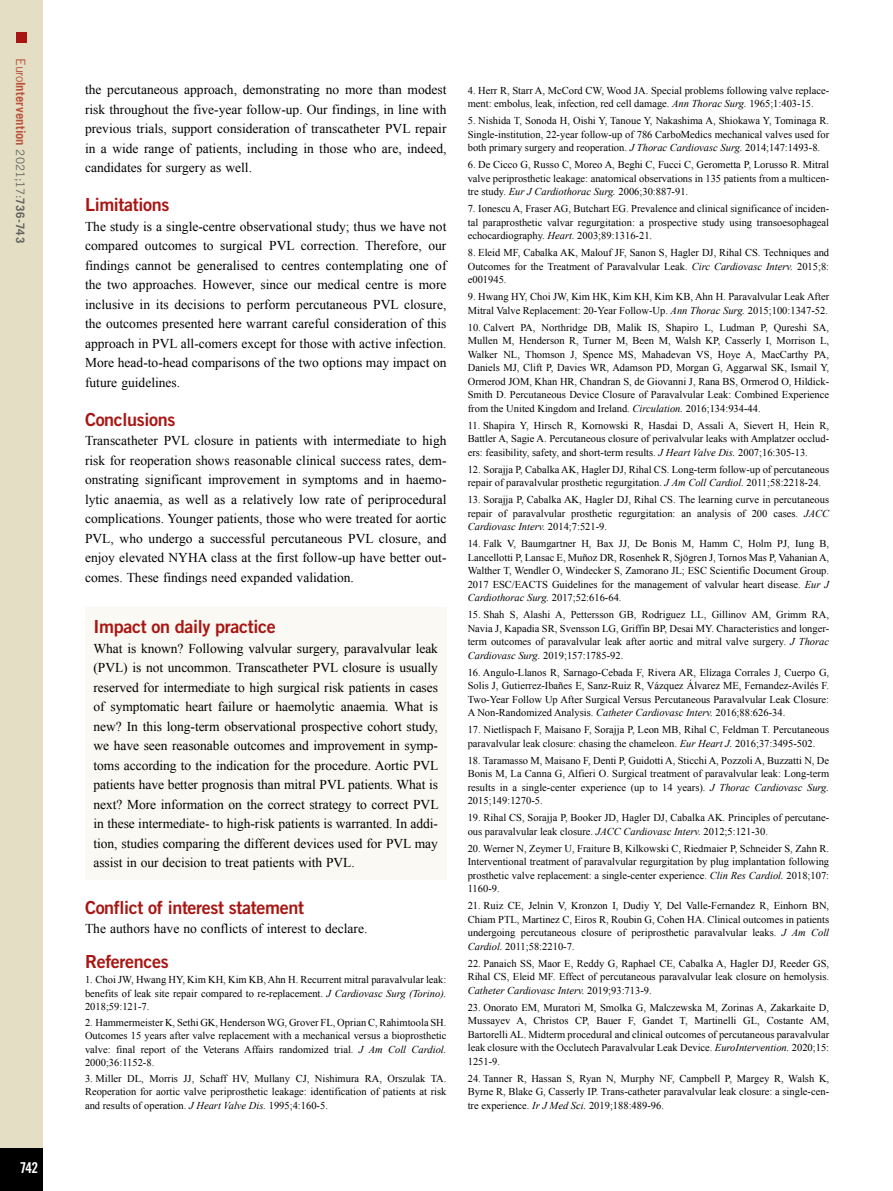
<style>
.page{position:relative;width:893px;height:1191px;background:#fff}
.page>*{position:absolute;margin:0;border:0;box-sizing:border-box;transform-origin:0 0}
.t1{font:18px "Trade Gothic LT Std Bd 2";letter-spacing:-.02em;color:#a81613}
.t2{font:15px "Trade Gothic LT Std Bd Cn 20";color:#fff}
.t3{font:13.5px/19.5px "Times New Roman";color:#000;text-align:justify}
.t4{font:700 12.75px "Trade Gothic LT Std";letter-spacing:.005em;color:#bc523c}
.t5{font:10.5px/13.5px "Times New Roman";color:#000;text-align:justify}
.s1{font-weight:400}
.s2{font-weight:400;font-size:11.7px;color:#626261}
.s3{font-size:11.7px;color:#626261}
.s4{font-style:italic}
</style>
<div class="page">
<div style="left:0;top:0;width:43px;height:1191px;background:#e4dfc4"></div>
<div style="left:0;top:1148px;width:43px;height:43px;background:#000"></div>
<div style="left:16px;top:32px;width:10px;height:10px;background:#a81613"></div>
<div style="left:85px;top:607px;width:361px;height:273px;background:#faf9f3"></div>
<p class="t4" style="left:29px;top:58px;width:186px;rotate:90deg"><span class="s1">Euro</span>Intervention <span class="s2">2021;17:</span><span class="s3">736-743</span></p>
<h2 class="t2" style="left:20px;top:1158px;width:20px">742</h2>
<p class="t3" style="left:85px;top:80px;width:363px">the percutaneous approach, demonstrating no more than modest risk throughout the five-year follow-up. Our findings, in line with previous trials, support consideration of transcatheter PVL repair in a wide range of patients, including in those who are, indeed, candidates for surgery as well.</p>
<h1 class="t1" style="left:85px;top:194px;width:86px">Limitations</h1>
<p class="t3" style="left:85px;top:216px;width:363px">The study is a single-centre observational study; thus we have not compared outcomes to surgical PVL correction. Therefore, our findings cannot be generalised to centres contemplating one of the two approaches. However, since our medical centre is more inclusive in its decisions to perform percutaneous PVL closure, the outcomes presented here warrant careful consideration of this approach in PVL all-comers except for those with active infection.<br>More head-to-head comparisons of the two options may impact on future guidelines.</p>
<h1 class="t1" style="left:85px;top:408px;width:92px">Conclusions</h1>
<p class="t3" style="left:85px;top:431px;width:363px">Transcatheter PVL closure in patients with intermediate to high risk for reoperation shows reasonable clinical success rates, dem&shy;onstrating significant improvement in symptoms and in haemo&shy;lytic anaemia, as well as a relatively low rate of periprocedural complications. Younger patients, those who were treated for aortic PVL, who undergo a successful percutaneous PVL closure, and enjoy elevated NYHA class at the first follow-up have better out&shy;comes. These findings need expanded validation.</p>
<h1 class="t1" style="left:94px;top:615px;width:184px">Impact on daily practice</h1>
<p class="t3" style="left:94px;top:638px;width:346px">What is known? Following valvular surgery, paravalvular leak (PVL) is not uncommon. Transcatheter PVL closure is usually reserved for intermediate to high surgical risk patients in cases of symptomatic heart failure or haemolytic anaemia. What is new? In this long-term observational prospective cohort study, we have seen reasonable outcomes and improvement in symp&shy;toms according to the indication for the procedure. Aortic PVL patients have better prognosis than mitral PVL patients. What is next? More information on the correct strategy to correct PVL in these intermediate- to high-risk patients is warranted. In addi&shy;tion, studies comparing the different devices used for PVL may assist in our decision to treat patients with PVL.</p>
<h1 class="t1" style="left:85px;top:896px;width:220px">Conflict of interest statement</h1>
<p class="t3" style="left:85px;top:918px;width:284px">The authors have no conflicts of interest to declare.</p>
<h1 class="t1" style="left:85px;top:950px;width:85px">References</h1>
<p class="t5" style="left:85px;top:972px;width:363px">1. Choi JW, Hwang HY, Kim KH, Kim KB, Ahn H. Recurrent mitral paravalvular leak: benefits of leak site repair compared to re-replacement. <span class="s4">J Cardiovasc Surg (Torino).<br></span>2018;59:121-7.</p>
<p class="t5" style="left:85px;top:1015px;width:363px">2. Hammermeister K, Sethi GK, Henderson WG, Grover FL, Oprian C, Rahimtoola SH.<br>Outcomes 15 years after valve replacement with a mechanical versus a bioprosthetic valve: final report of the Veterans Affairs randomized trial. <span class="s4">J Am Coll Cardiol.<br></span>2000;36:1152-8.</p>
<p class="t5" style="left:85px;top:1071px;width:363px">3. Miller DL, Morris JJ, Schaff HV, Mullany CJ, Nishimura RA, Orszulak TA.<br>Reoperation for aortic valve periprosthetic leakage: identification of patients at risk and results of operation. <span class="s4">J Heart Valve Dis.</span> 1995;4:160-5.</p>
<p class="t5" style="left:468px;top:83px;width:363px">4. Herr R, Starr A, McCord CW, Wood JA. Special problems following valve replace&shy;ment: embolus, leak, infection, red cell damage. <span class="s4">Ann Thorac Surg.</span> 1965;1:403-15.</p>
<p class="t5" style="left:468px;top:114px;width:363px">5. Nishida T, Sonoda H, Oishi Y, Tanoue Y, Nakashima A, Shiokawa Y, Tominaga R.<br>Single-institution, 22-year follow-up of 786 CarboMedics mechanical valves used for both primary surgery and reoperation. <span class="s4">J Thorac Cardiovasc Surg.</span> 2014;147:1493-8.</p>
<p class="t5" style="left:468px;top:158px;width:363px">6. De Cicco G, Russo C, Moreo A, Beghi C, Fucci C, Gerometta P, Lorusso R. Mitral valve periprosthetic leakage: anatomical observations in 135 patients from a multicen&shy;tre study. <span class="s4">Eur J Cardiothorac Surg.</span> 2006;30:887-91.</p>
<p class="t5" style="left:468px;top:202px;width:363px">7. Ionescu A, Fraser AG, Butchart EG. Prevalence and clinical significance of inciden&shy;tal paraprosthetic valvar regurgitation: a prospective study using transoesophageal echocardiography. <span class="s4">Heart.</span> 2003;89:1316-21.</p>
<p class="t5" style="left:468px;top:246px;width:363px">8. Eleid MF, Cabalka AK, Malouf JF, Sanon S, Hagler DJ, Rihal CS. Techniques and Outcomes for the Treatment of Paravalvular Leak. <span class="s4">Circ Cardiovasc Interv.</span> 2015;8: e001945.</p>
<p class="t5" style="left:468px;top:290px;width:363px">9. Hwang HY, Choi JW, Kim HK, Kim KH, Kim KB, Ahn H. Paravalvular Leak After<br>Mitral Valve Replacement: 20-Year Follow-Up. <span class="s4">Ann Thorac Surg.</span> 2015;100:1347-52.</p>
<p class="t5" style="left:468px;top:320px;width:363px">10. Calvert PA, Northridge DB, Malik IS, Shapiro L, Ludman P, Qureshi SA, Mullen M, Henderson R, Turner M, Been M, Walsh KP, Casserly I, Morrison L, Walker NL, Thomson J, Spence MS, Mahadevan VS, Hoye A, MacCarthy PA, Daniels MJ, Clift P, Davies WR, Adamson PD, Morgan G, Aggarwal SK, Ismail Y, Ormerod JOM, Khan HR, Chandran S, de Giovanni J, Rana BS, Ormerod O, Hildick-Smith D. Percutaneous Device Closure of Paravalvular Leak: Combined Experience from the United Kingdom and Ireland. <span class="s4">Circulation.</span> 2016;134:934-44.</p>
<p class="t5" style="left:468px;top:418px;width:363px">11. Shapira Y, Hirsch R, Kornowski R, Hasdai D, Assali A, Sievert H, Hein R, Battler A, Sagie A. Percutaneous closure of perivalvular leaks with Amplatzer occlud&shy;ers: feasibility, safety, and short-term results. <span class="s4">J Heart Valve Dis.</span> 2007;16:305-13.</p>
<p class="t5" style="left:468px;top:462px;width:363px">12. Sorajja P, Cabalka AK, Hagler DJ, Rihal CS. Long-term follow-up of percutaneous repair of paravalvular prosthetic regurgitation. <span class="s4">J Am Coll Cardiol.</span> 2011;58:2218-24.</p>
<p class="t5" style="left:468px;top:493px;width:363px">13. Sorajja P, Cabalka AK, Hagler DJ, Rihal CS. The learning curve in percutaneous repair of paravalvular prosthetic regurgitation: an analysis of 200 cases. <span class="s4">JACC Cardiovasc Interv.</span> 2014;7:521-9.</p>
<p class="t5" style="left:468px;top:537px;width:363px">14. Falk V, Baumgartner H, Bax JJ, De Bonis M, Hamm C, Holm PJ, Iung B, Lancellotti P, Lansac E, Muñoz DR, Rosenhek R, Sjögren J, Tornos Mas P, Vahanian A, Walther T, Wendler O, Windecker S, Zamorano JL; ESC Scientific Document Group.<br>2017 ESC/EACTS Guidelines for the management of valvular heart disease. <span class="s4">Eur J Cardiothorac Surg.</span> 2017;52:616-64.</p>
<p class="t5" style="left:468px;top:608px;width:363px">15. Shah S, Alashi A, Pettersson GB, Rodriguez LL, Gillinov AM, Grimm RA, Navia J, Kapadia SR, Svensson LG, Griffin BP, Desai MY. Characteristics and longer&shy;term outcomes of paravalvular leak after aortic and mitral valve surgery. <span class="s4">J Thorac Cardiovasc Surg.</span> 2019;157:1785-92.</p>
<p class="t5" style="left:468px;top:665px;width:363px">16. Angulo-Llanos R, Sarnago-Cebada F, Rivera AR, Elízaga Corrales J, Cuerpo G, Solis J, Gutierrez-Ibañes E, Sanz-Ruiz R, Vázquez Álvarez ME, Fernandez-Avilés F.<br>Two-Year Follow Up After Surgical Versus Percutaneous Paravalvular Leak Closure:<br>A Non-Randomized Analysis. <span class="s4">Catheter Cardiovasc Interv.</span> 2016;88:626-34.</p>
<p class="t5" style="left:468px;top:723px;width:363px">17. Nietlispach F, Maisano F, Sorajja P, Leon MB, Rihal C, Feldman T. Percutaneous paravalvular leak closure: chasing the chameleon. <span class="s4">Eur Heart J.</span> 2016;37:3495-502.</p>
<p class="t5" style="left:468px;top:753px;width:363px">18. Taramasso M, Maisano F, Denti P, Guidotti A, Sticchi A, Pozzoli A, Buzzatti N, De Bonis M, La Canna G, Alfieri O. Surgical treatment of paravalvular leak: Long-term results in a single-center experience (up to 14 years). <span class="s4">J Thorac Cardiovasc Surg.<br></span>2015;149:1270-5.</p>
<p class="t5" style="left:468px;top:811px;width:363px">19. Rihal CS, Sorajja P, Booker JD, Hagler DJ, Cabalka AK. Principles of percutane&shy;ous paravalvular leak closure. <span class="s4">JACC Cardiovasc Interv.</span> 2012;5:121-30.</p>
<p class="t5" style="left:468px;top:841px;width:363px">20. Werner N, Zeymer U, Fraiture B, Kilkowski C, Riedmaier P, Schneider S, Zahn R.<br>Interventional treatment of paravalvular regurgitation by plug implantation following prosthetic valve replacement: a single-center experience. <span class="s4">Clin Res Cardiol.</span> 2018;107:<br>1160-9.</p>
<p class="t5" style="left:468px;top:899px;width:363px">21. Ruiz CE, Jelnin V, Kronzon I, Dudiy Y, Del Valle-Fernandez R, Einhorn BN, Chiam PTL, Martinez C, Eiros R, Roubin G, Cohen HA. Clinical outcomes in patients undergoing percutaneous closure of periprosthetic paravalvular leaks. <span class="s4">J Am Coll Cardiol.</span> 2011;58:2210-7.</p>
<p class="t5" style="left:468px;top:956px;width:363px">22. Panaich SS, Maor E, Reddy G, Raphael CE, Cabalka A, Hagler DJ, Reeder GS, Rihal CS, Eleid MF. Effect of percutaneous paravalvular leak closure on hemolysis.<br><span class="s4">Catheter Cardiovasc Interv.</span> 2019;93:713-9.</p>
<p class="t5" style="left:468px;top:1000px;width:363px">23. Onorato EM, Muratori M, Smolka G, Malczewska M, Zorinas A, Zakarkaite D, Mussayev A, Christos CP, Bauer F, Gandet T, Martinelli GL, Costante AM, Bartorelli AL. Midterm procedural and clinical outcomes of percutaneous paravalvular leak closure with the Occlutech Paravalvular Leak Device. <span class="s4">EuroIntervention.</span> 2020;15:<br>1251-9.</p>
<p class="t5" style="left:468px;top:1071px;width:363px">24. Tanner R, Hassan S, Ryan N, Murphy NF, Campbell P, Margey R, Walsh K, Byrne R, Blake G, Casserly IP. Trans-catheter paravalvular leak closure: a single-cen&shy;tre experience. <span class="s4">Ir J Med Sci.</span> 2019;188:489-96.</p>
</div>
